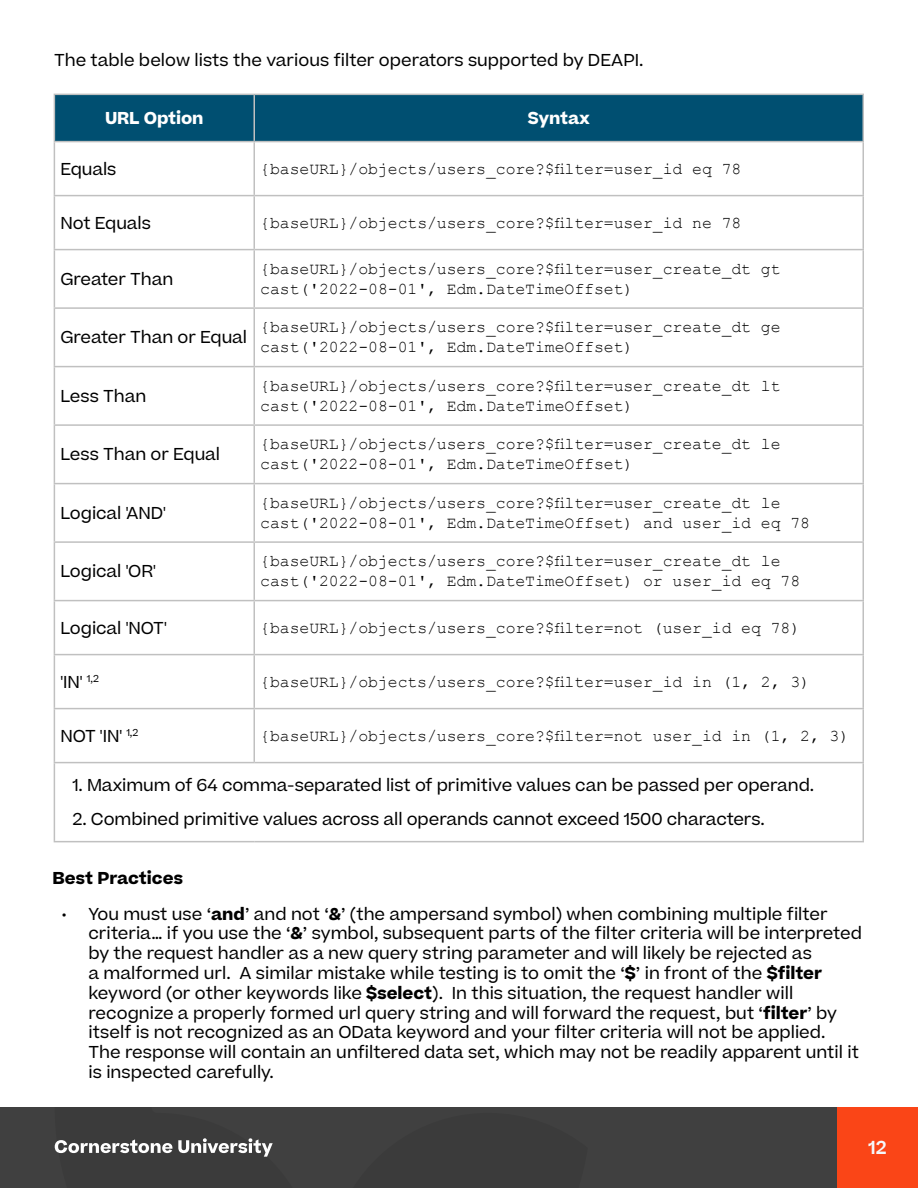
<style>
.page{position:relative;width:918px;height:1188px;background:#fff}
.page>*{position:absolute;margin:0;border:0;box-sizing:border-box;transform-origin:0 0}
.t1{font:600 18px "Beatrice";color:#f5f8fa}
.t2{font:16.5px/19.8px "Beatrice";color:#000}
.t3{font:16.5px/19.8px "Courier New";letter-spacing:-.005em;color:#000}
.t4{font:700 16.5px "Beatrice";letter-spacing:-.005em;color:#fff}
.t5{font:700 16.5px "Beatrice";color:#000}
.s1{font-weight:700}
</style>
<div class="page">
<div style="left:0;top:1107px;width:837px;height:81px;background:#404040"></div>
<div style="left:837px;top:1107px;width:81px;height:81px;background:#fa4517"></div>
<svg style="left:55px;top:1138px;width:218px;height:19px"></svg>
<div style="left:55px;top:95px;width:807px;height:46px;background:#004f71"></div>
<hr style="left:54px;top:94px;width:200px;height:1px;background:#c0c0c0">
<hr style="left:54px;top:95px;width:1px;height:46px;background:#c0c0c0">
<hr style="left:254px;top:94px;width:610px;height:1px;background:#c0c0c0">
<hr style="left:254px;top:95px;width:1px;height:46px;background:#c0c0c0">
<hr style="left:862px;top:95px;width:2px;height:46px;background:#c0c0c0">
<hr style="left:54px;top:141px;width:200px;height:1px;background:#c0c0c0">
<hr style="left:54px;top:142px;width:1px;height:53px;background:#c0c0c0">
<hr style="left:254px;top:141px;width:610px;height:1px;background:#c0c0c0">
<hr style="left:254px;top:142px;width:1px;height:53px;background:#c0c0c0">
<hr style="left:862px;top:142px;width:2px;height:53px;background:#c0c0c0">
<hr style="left:54px;top:195px;width:200px;height:1px;background:#c0c0c0">
<hr style="left:54px;top:196px;width:1px;height:53px;background:#c0c0c0">
<hr style="left:254px;top:195px;width:610px;height:1px;background:#c0c0c0">
<hr style="left:254px;top:196px;width:1px;height:53px;background:#c0c0c0">
<hr style="left:862px;top:196px;width:2px;height:53px;background:#c0c0c0">
<hr style="left:54px;top:249px;width:200px;height:1px;background:#c0c0c0">
<hr style="left:54px;top:250px;width:1px;height:57px;background:#c0c0c0">
<hr style="left:254px;top:249px;width:610px;height:1px;background:#c0c0c0">
<hr style="left:254px;top:250px;width:1px;height:57px;background:#c0c0c0">
<hr style="left:862px;top:250px;width:2px;height:57px;background:#c0c0c0">
<hr style="left:54px;top:307px;width:200px;height:2px;background:#c0c0c0">
<hr style="left:54px;top:309px;width:1px;height:57px;background:#c0c0c0">
<hr style="left:254px;top:307px;width:610px;height:2px;background:#c0c0c0">
<hr style="left:254px;top:309px;width:1px;height:57px;background:#c0c0c0">
<hr style="left:862px;top:309px;width:2px;height:57px;background:#c0c0c0">
<hr style="left:54px;top:366px;width:200px;height:1px;background:#c0c0c0">
<hr style="left:54px;top:367px;width:1px;height:57px;background:#c0c0c0">
<hr style="left:254px;top:366px;width:610px;height:1px;background:#c0c0c0">
<hr style="left:254px;top:367px;width:1px;height:57px;background:#c0c0c0">
<hr style="left:862px;top:367px;width:2px;height:57px;background:#c0c0c0">
<hr style="left:54px;top:424px;width:200px;height:2px;background:#c0c0c0">
<hr style="left:54px;top:426px;width:1px;height:57px;background:#c0c0c0">
<hr style="left:254px;top:424px;width:610px;height:2px;background:#c0c0c0">
<hr style="left:254px;top:426px;width:1px;height:57px;background:#c0c0c0">
<hr style="left:862px;top:426px;width:2px;height:57px;background:#c0c0c0">
<hr style="left:54px;top:483px;width:200px;height:1px;background:#c0c0c0">
<hr style="left:54px;top:484px;width:1px;height:57px;background:#c0c0c0">
<hr style="left:254px;top:483px;width:610px;height:1px;background:#c0c0c0">
<hr style="left:254px;top:484px;width:1px;height:57px;background:#c0c0c0">
<hr style="left:862px;top:484px;width:2px;height:57px;background:#c0c0c0">
<hr style="left:54px;top:541px;width:200px;height:2px;background:#c0c0c0">
<hr style="left:54px;top:543px;width:1px;height:57px;background:#c0c0c0">
<hr style="left:254px;top:541px;width:610px;height:2px;background:#c0c0c0">
<hr style="left:254px;top:543px;width:1px;height:57px;background:#c0c0c0">
<hr style="left:862px;top:543px;width:2px;height:57px;background:#c0c0c0">
<hr style="left:54px;top:600px;width:200px;height:1px;background:#c0c0c0">
<hr style="left:54px;top:601px;width:1px;height:53px;background:#c0c0c0">
<hr style="left:254px;top:600px;width:610px;height:1px;background:#c0c0c0">
<hr style="left:254px;top:601px;width:1px;height:53px;background:#c0c0c0">
<hr style="left:862px;top:601px;width:2px;height:53px;background:#c0c0c0">
<hr style="left:54px;top:654px;width:200px;height:1px;background:#c0c0c0">
<hr style="left:54px;top:655px;width:1px;height:53px;background:#c0c0c0">
<hr style="left:254px;top:654px;width:610px;height:1px;background:#c0c0c0">
<hr style="left:254px;top:655px;width:1px;height:53px;background:#c0c0c0">
<hr style="left:862px;top:655px;width:2px;height:53px;background:#c0c0c0">
<hr style="left:54px;top:708px;width:200px;height:1px;background:#c0c0c0">
<hr style="left:54px;top:709px;width:1px;height:53px;background:#c0c0c0">
<hr style="left:254px;top:708px;width:610px;height:1px;background:#c0c0c0">
<hr style="left:254px;top:709px;width:1px;height:53px;background:#c0c0c0">
<hr style="left:862px;top:709px;width:2px;height:53px;background:#c0c0c0">
<hr style="left:54px;top:762px;width:200px;height:1px;background:#c0c0c0">
<hr style="left:54px;top:763px;width:1px;height:78px;background:#c0c0c0">
<hr style="left:254px;top:762px;width:610px;height:1px;background:#c0c0c0">
<hr style="left:862px;top:763px;width:2px;height:78px;background:#c0c0c0">
<hr style="left:54px;top:841px;width:200px;height:1px;background:#c0c0c0">
<hr style="left:254px;top:841px;width:610px;height:1px;background:#c0c0c0">
<p class="t2" style="left:54px;top:50px;width:591px">The table below lists the various filter operators supported by DEAPI.</p>
<p class="t4" style="left:105px;top:107px;width:100px">URL Option</p>
<p class="t4" style="left:528px;top:107px;width:63px">Syntax</p>
<p class="t2" style="left:60px;top:159px;width:58px">Equals</p>
<p class="t3" style="left:260px;top:158px;width:483px">{baseURL}/objects/users_core?$filter=user_id eq 78</p>
<p class="t2" style="left:60px;top:213px;width:92px">Not Equals</p>
<p class="t3" style="left:260px;top:212px;width:483px">{baseURL}/objects/users_core?$filter=user_id ne 78</p>
<p class="t2" style="left:60px;top:269px;width:115px">Greater Than</p>
<p class="t3" style="left:260px;top:258px;width:522px">{baseURL}/objects/users_core?$filter=user_create_dt gt cast('2022-08-01', Edm.DateTimeOffset)</p>
<p class="t2" style="left:60px;top:327px;width:188px">Greater Than or Equal</p>
<p class="t3" style="left:260px;top:317px;width:522px">{baseURL}/objects/users_core?$filter=user_create_dt ge cast('2022-08-01', Edm.DateTimeOffset)</p>
<p class="t2" style="left:60px;top:386px;width:88px">Less Than</p>
<p class="t3" style="left:260px;top:375px;width:522px">{baseURL}/objects/users_core?$filter=user_create_dt lt cast('2022-08-01', Edm.DateTimeOffset)</p>
<p class="t2" style="left:60px;top:444px;width:161px">Less Than or Equal</p>
<p class="t3" style="left:260px;top:434px;width:522px">{baseURL}/objects/users_core?$filter=user_create_dt le cast('2022-08-01', Edm.DateTimeOffset)</p>
<p class="t2" style="left:60px;top:503px;width:107px">Logical 'AND'</p>
<p class="t3" style="left:260px;top:492px;width:551px">{baseURL}/objects/users_core?$filter=user_create_dt le cast('2022-08-01', Edm.DateTimeOffset) and user_id eq 78</p>
<p class="t2" style="left:60px;top:561px;width:97px">Logical 'OR'</p>
<p class="t3" style="left:260px;top:551px;width:542px">{baseURL}/objects/users_core?$filter=user_create_dt le cast('2022-08-01', Edm.DateTimeOffset) or user_id eq 78</p>
<p class="t2" style="left:60px;top:618px;width:108px">Logical 'NOT'</p>
<p class="t3" style="left:260px;top:617px;width:542px">{baseURL}/objects/users_core?$filter=not (user_id eq 78)</p>
<p class="t2" style="left:60px;top:672px;width:40px">'IN' <sup>1,2</sup></p>
<p class="t3" style="left:260px;top:671px;width:551px">{baseURL}/objects/users_core?$filter=user_id in (1, 2, 3)</p>
<p class="t2" style="left:60px;top:726px;width:80px">NOT 'IN' <sup>1,2</sup></p>
<p class="t3" style="left:260px;top:725px;width:591px">{baseURL}/objects/users_core?$filter=not user_id in (1, 2, 3)</p>
<p class="t2" style="left:72px;top:775px;width:743px">1. Maximum of 64 comma-separated list of primitive values can be passed per operand.</p>
<p class="t2" style="left:72px;top:809px;width:694px">2. Combined primitive values across all operands cannot exceed 1500 characters.</p>
<p class="t5" style="left:52px;top:866px;width:132px">Best Practices</p>
<p class="t2" style="left:88px;top:903px;width:775px;text-indent:-27px">• You must use ‘<span class="s1">and</span>’ and not ‘<span class="s1">&amp;</span>’ (the ampersand symbol) when combining multiple filter criteria… if you use the ‘<span class="s1">&amp;</span>’ symbol, subsequent parts of the filter criteria will be interpreted by the request handler as a new query string parameter and will likely be rejected as<br>a malformed url. A similar mistake while testing is to omit the ‘<span class="s1">$</span>’ in front of the <span class="s1">$filter </span>keyword (or other keywords like <span class="s1">$select</span>). In this situation, the request handler will recognize a properly formed url query string and will forward the request, but ‘<span class="s1">filter</span>’ by itself is not recognized as an OData keyword and your filter criteria will not be applied.<br>The response will contain an unfiltered data set, which may not be readily apparent until it is inspected carefully.</p>
<p class="t1" style="left:868px;top:1136px;width:20px">12</p>
</div>
